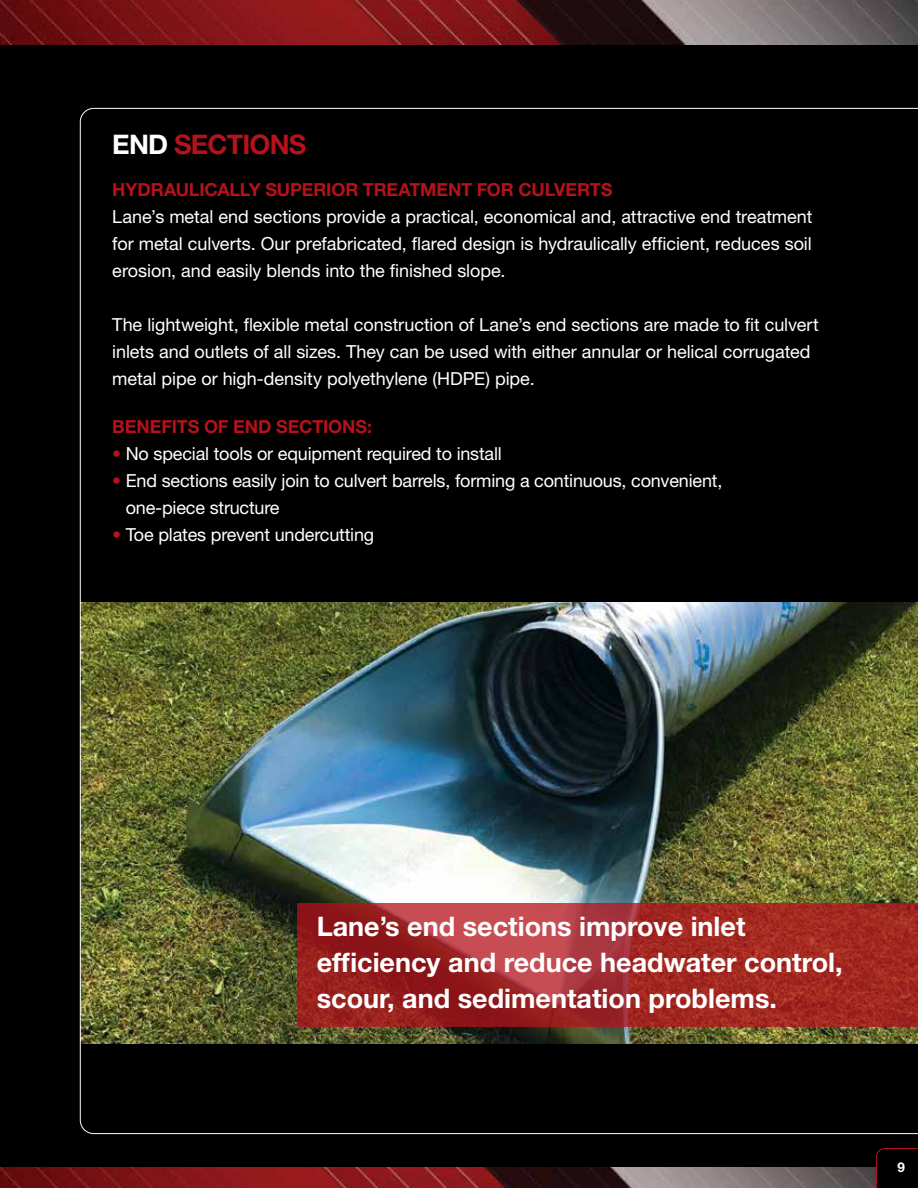
<style>
.page{position:relative;width:918px;height:1188px;background:#000}
.page>*{position:absolute;margin:0;border:0;box-sizing:border-box;transform-origin:0 0}
.t1{font:700 27px/36px "Helvetica Neue LT Std";color:#fff}
.t2{font:700 27px "Helvetica Neue LT Std";letter-spacing:-.03em;color:#b5121b}
.t3{font:18px/27px "Helvetica Neue LT Std";letter-spacing:-.005em;color:#fff}
.t4{font:700 18px "Helvetica Neue LT Std";letter-spacing:-.005em;color:#b5121b}
.t5{font:700 13.5px "Helvetica Neue LT Std";color:#fff}
.s1{color:#fff}
.s2{color:#b5121b}
</style>
<div class="page">
<img style="left:0;top:0;width:918px;height:44px">
<img style="left:0;top:1167px;width:876px;height:21px">
<svg style="left:876px;top:1148px;width:42px;height:40px"></svg>
<img style="left:80px;top:108px;width:838px;height:1026px">
<svg style="left:297px;top:903px;width:621px;height:123px"></svg>
<h1 class="t2" style="left:112px;top:128px;width:196px"><span class="s1">END</span> SECTIONS</h1>
<p class="t4" style="left:112px;top:178px;width:502px">HYDRAULICALLY SUPERIOR TREATMENT FOR CULVERTS</p>
<p class="t3" style="left:112px;top:202px;width:702px;text-align:justify">Lane’s metal end sections provide a practical, economical and, attractive end treatment for metal culverts. Our prefabricated, flared design is hydraulically efficient, reduces soil erosion, and easily blends into the finished slope.</p>
<p class="t3" style="left:112px;top:310px;width:708px">The lightweight, flexible metal construction of Lane’s end sections are made to fit culvert inlets and outlets of all sizes. They can be used with either annular or helical corrugated metal pipe or high-density polyethylene (HDPE) pipe.</p>
<p class="t4" style="left:112px;top:415px;width:261px">BENEFITS OF END SECTIONS:</p>
<p class="t3" style="left:112px;top:439px;width:391px"><span class="s2">•</span> No special tools or equipment required to install</p>
<p class="t3" style="left:126px;top:466px;width:598px;text-indent:-14px"><span class="s2">•</span> End sections easily join to culvert barrels, forming a continuous, convenient, one-piece structure</p>
<p class="t3" style="left:112px;top:520px;width:263px"><span class="s2">•</span> Toe plates prevent undercutting</p>
<h1 class="t1" style="left:317px;top:908px;width:528px">Lane’s end sections improve inlet efficiency and reduce headwater control, scour, and sedimentation problems.</h1>
<p class="t5" style="left:898px;top:1158px;width:9px">9</p>
</div>
